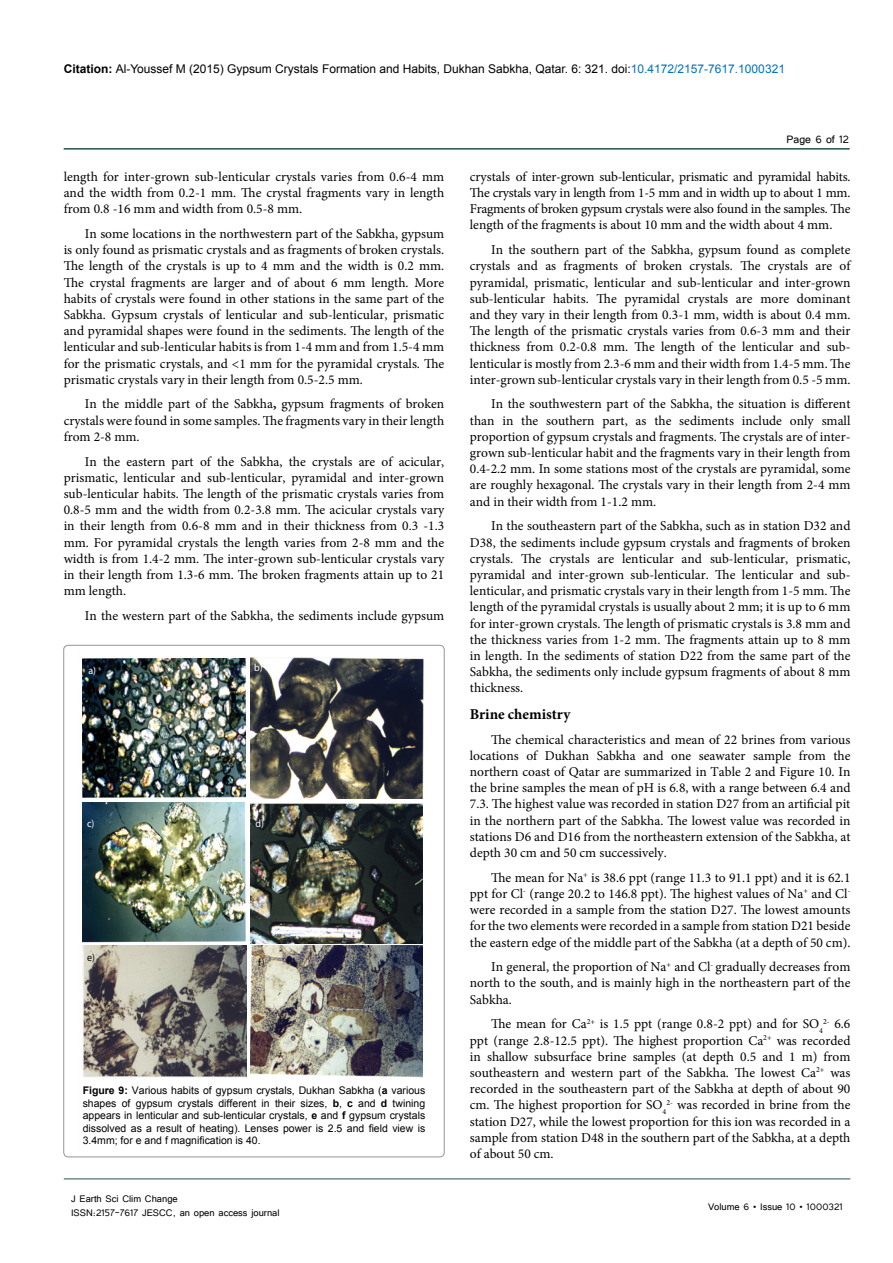
<style>
.page{position:relative;width:893px;height:1263px;background:#fff}
.page>*{position:absolute;margin:0;border:0;box-sizing:border-box;transform-origin:0 0}
.t1{font:700 15px "Minion Pro";color:#000}
.t2{font:13.5px/16.2px "Minion Pro";color:#000;text-align:justify}
.t3{font:13.5px "Tunga";color:#000}
.t4{font:12px "Arial";color:#000}
.t5{font:12px/14.4px "Tunga";color:#000}
.t6{font:10.5px/12.6px "Arial";color:#000;text-align:justify}
.t7{font:10.5px "Myriad Pro";color:#fff;scale:.95 1}
.t8{font:10.5px "Myriad Pro";color:#000;scale:.95 1}
.t9{font:10.5px "Myriad Pro";color:#070305;scale:.95 1}
.s1{font-weight:700}
.s2{color:#0072bc}
</style>
<div class="page">
<hr style="left:64px;top:148px;width:786px;height:2px;background:#265150">
<hr style="left:64px;top:1179px;width:786px;height:1px;background:#265150">
<img style="left:250px;top:658px;width:174px;height:140px">
<img style="left:250px;top:803px;width:172px;height:140px">
<img style="left:250px;top:946px;width:172px;height:132px">
<img style="left:83px;top:946px;width:163px;height:132px">
<img style="left:83px;top:802px;width:163px;height:141px">
<img style="left:83px;top:658px;width:162px;height:140px">
<p class="t4" style="left:64px;top:60px;width:723px"><span class="s1">Citation:</span> Al-Youssef M (2015) Gypsum Crystals Formation and Habits, Dukhan Sabkha, Qatar. 6: 321. doi:<span class="s2">10.4172/2157-7617.1000321</span></p>
<p class="t2" style="left:64px;top:168px;width:382px">length for inter-grown sub-lenticular crystals varies from 0.6-4 mm and the width from 0.2-1 mm. The crystal fragments vary in length from 0.8 -16 mm and width from 0.5-8 mm.</p>
<p class="t2" style="left:64px;top:226px;width:382px;text-indent:21px">In some locations in the northwestern part of the Sabkha, gypsum is only found as prismatic crystals and as fragments of broken crystals.<br>The length of the crystals is up to 4 mm and the width is 0.2 mm.<br>The crystal fragments are larger and of about 6 mm length. More habits of crystals were found in other stations in the same part of the Sabkha. Gypsum crystals of lenticular and sub-lenticular, prismatic and pyramidal shapes were found in the sediments. The length of the lenticular and sub-lenticular habits is from 1-4 mm and from 1.5-4 mm for the prismatic crystals, and &lt;1 mm for the pyramidal crystals. The prismatic crystals vary in their length from 0.5-2.5 mm.</p>
<p class="t2" style="left:64px;top:396px;width:382px;text-indent:21px">In the middle part of the Sabkha<span class="s1">,</span> gypsum fragments of broken crystals were found in some samples. The fragments vary in their length from 2-8 mm.</p>
<p class="t2" style="left:64px;top:453px;width:382px;text-indent:21px">In the eastern part of the Sabkha, the crystals are of acicular, prismatic, lenticular and sub-lenticular, pyramidal and inter-grown sub-lenticular habits. The length of the prismatic crystals varies from 0.8-5 mm and the width from 0.2-3.8 mm. The acicular crystals vary in their length from 0.6-8 mm and in their thickness from 0.3 -1.3 mm. For pyramidal crystals the length varies from 2-8 mm and the width is from 1.4-2 mm. The inter-grown sub-lenticular crystals vary in their length from 1.3-6 mm. The broken fragments attain up to 21 mm length.</p>
<p class="t2" style="left:85px;top:607px;width:361px">In the western part of the Sabkha, the sediments include gypsum</p>
<p class="t7" style="left:88px;top:664px;width:10px">a)</p>
<p class="t7" style="left:254px;top:661px;width:10px">b)</p>
<p class="t7" style="left:87px;top:817px;width:9px">c)</p>
<p class="t7" style="left:256px;top:817px;width:10px">d)</p>
<p class="t8" style="left:87px;top:951px;width:10px">e)</p>
<p class="t9" style="left:258px;top:956px;width:9px">f)</p>
<p class="t6" style="left:83px;top:1084px;width:344px"><span class="s1">Figure 9:</span> Various habits of gypsum crystals, Dukhan Sabkha (<span class="s1">a</span> various shapes of gypsum crystals different in their sizes, <span class="s1">b</span>, <span class="s1">c</span> and <span class="s1">d</span> twining appears in lenticular and sub-lenticular crystals, <span class="s1">e</span> and <span class="s1">f</span> gypsum crystals dissolved as a result of heating). Lenses power is 2.5 and field view is 3.4mm; for e and f magnification is 40.</p>
<p class="t5" style="left:71px;top:1190px;width:210px">J Earth Sci Clim Change<br>ISSN:2157-7617 JESCC, an open access journal</p>
<p class="t3" style="left:786px;top:131px;width:64px">Page 6 of 12</p>
<p class="t2" style="left:470px;top:168px;width:382px">crystals of inter-grown sub-lenticular, prismatic and pyramidal habits.<br>The crystals vary in length from 1-5 mm and in width up to about 1 mm.<br>Fragments of broken gypsum crystals were also found in the samples. The length of the fragments is about 10 mm and the width about 4 mm.</p>
<p class="t2" style="left:470px;top:242px;width:382px;text-indent:21px">In the southern part of the Sabkha, gypsum found as complete crystals and as fragments of broken crystals. The crystals are of pyramidal, prismatic, lenticular and sub-lenticular and inter-grown sub-lenticular habits. The pyramidal crystals are more dominant and they vary in their length from 0.3-1 mm, width is about 0.4 mm.<br>The length of the prismatic crystals varies from 0.6-3 mm and their thickness from 0.2-0.8 mm. The length of the lenticular and sub&shy;lenticular is mostly from 2.3-6 mm and their width from 1.4-5 mm. The inter-grown sub-lenticular crystals vary in their length from 0.5 -5 mm.</p>
<p class="t2" style="left:470px;top:396px;width:382px;text-indent:21px">In the southwestern part of the Sabkha, the situation is different than in the southern part, as the sediments include only small proportion of gypsum crystals and fragments. The crystals are of inter&shy;grown sub-lenticular habit and the fragments vary in their length from 0.4-2.2 mm. In some stations most of the crystals are pyramidal, some are roughly hexagonal. The crystals vary in their length from 2-4 mm and in their width from 1-1.2 mm.</p>
<p class="t2" style="left:470px;top:518px;width:382px;text-indent:21px">In the southeastern part of the Sabkha, such as in station D32 and D38, the sediments include gypsum crystals and fragments of broken crystals. The crystals are lenticular and sub-lenticular, prismatic, pyramidal and inter-grown sub-lenticular. The lenticular and sub&shy;lenticular, and prismatic crystals vary in their length from 1-5 mm. The length of the pyramidal crystals is usually about 2 mm; it is up to 6 mm for inter-grown crystals. The length of prismatic crystals is 3.8 mm and the thickness varies from 1-2 mm. The fragments attain up to 8 mm in length. In the sediments of station D22 from the same part of the Sabkha, the sediments only include gypsum fragments of about 8 mm thickness.</p>
<p class="t1" style="left:470px;top:703px;width:102px">Brine chemistry</p>
<p class="t2" style="left:470px;top:731px;width:382px;text-indent:21px">The chemical characteristics and mean of 22 brines from various locations of Dukhan Sabkha and one seawater sample from the northern coast of Qatar are summarized in Table 2 and Figure 10. In the brine samples the mean of pH is 6.8, with a range between 6.4 and 7.3. The highest value was recorded in station D27 from an artificial pit in the northern part of the Sabkha. The lowest value was recorded in stations D6 and D16 from the northeastern extension of the Sabkha, at depth 30 cm and 50 cm successively.</p>
<p class="t2" style="left:470px;top:869px;width:382px;text-indent:21px">The mean for Na<sup>+</sup> is 38.6 ppt (range 11.3 to 91.1 ppt) and it is 62.1 ppt for Cl<sup>-</sup> (range 20.2 to 146.8 ppt). The highest values of Na<sup>+</sup> and Cl&shy;were recorded in a sample from the station D27. The lowest amounts for the two elements were recorded in a sample from station D21 beside the eastern edge of the middle part of the Sabkha (at a depth of 50 cm).</p>
<p class="t2" style="left:470px;top:959px;width:382px;text-indent:21px">In general, the proportion of Na<sup>+</sup> and Cl<sup>-</sup> gradually decreases from north to the south, and is mainly high in the northeastern part of the Sabkha.</p>
<p class="t2" style="left:470px;top:1016px;width:382px;text-indent:21px">The mean for Ca<sup>2+</sup> is 1.5 ppt (range 0.8-2 ppt) and for SO<sub>4</sub><sup>2-</sup> 6.6 ppt (range 2.8-12.5 ppt). The highest proportion Ca<sup>2+</sup> was recorded in shallow subsurface brine samples (at depth 0.5 and 1 m) from southeastern and western part of the Sabkha. The lowest Ca<sup>2+</sup> was recorded in the southeastern part of the Sabkha at depth of about 90 cm. The highest proportion for SO<sub>4</sub><sup>2-</sup> was recorded in brine from the station D27, while the lowest proportion for this ion was recorded in a sample from station D48 in the southern part of the Sabkha, at a depth of about 50 cm.</p>
<p class="t5" style="left:708px;top:1199px;width:136px">Volume 6 • Issue 10 • 1000321</p>
</div>
